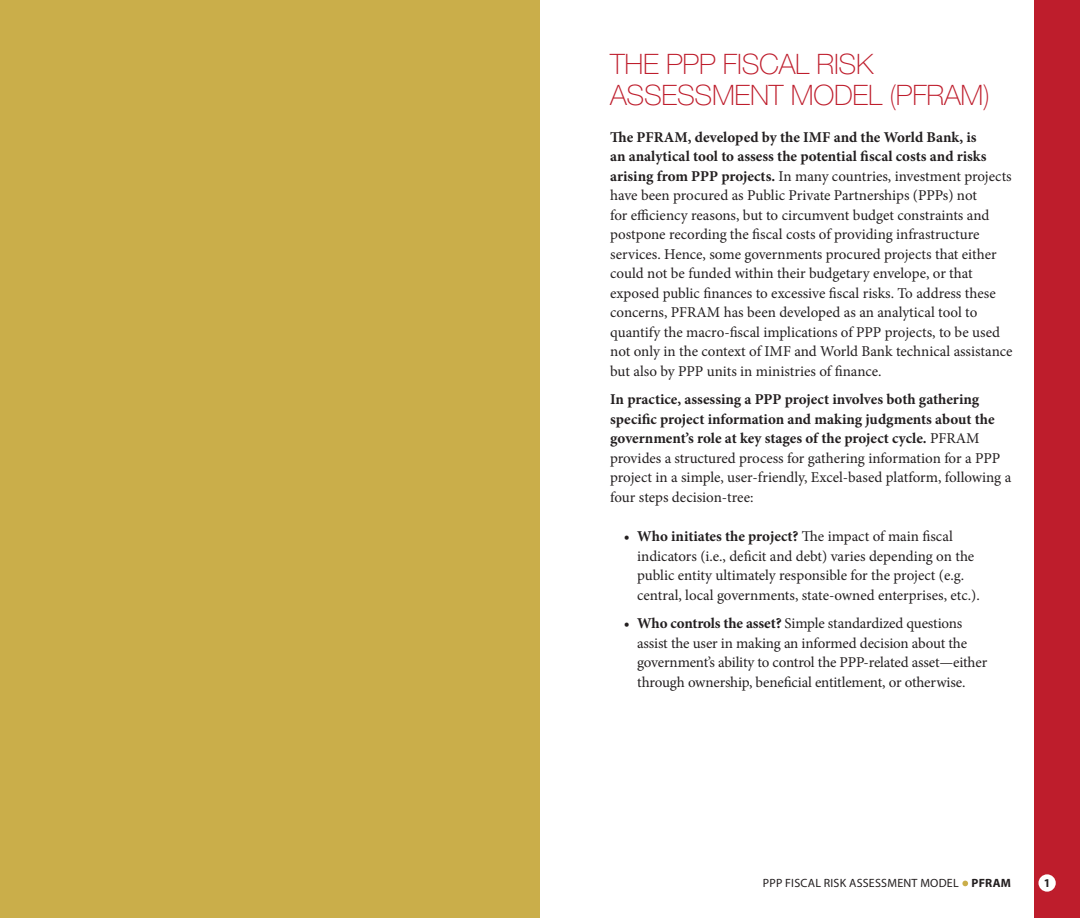
<style>
.page{position:relative;width:1080px;height:918px;background:#fff}
.page>*{position:absolute;margin:0;border:0;box-sizing:border-box;transform-origin:0 0}
.t1{font:100 28.2px/31.2px "Helvetica Neue LT Std";letter-spacing:-.01em;color:#be1d2c}
._1st_para{font:15px/19.5px "Minion Pro";letter-spacing:-.005em;color:#231f20}
._1st_para-2{font:700 15px/19.5px "Minion Pro";color:#231f20}
.t2{font:12px "Myriad Pro";letter-spacing:.02em;color:#231f20}
.t3{font:700 12px "Myriad Pro";color:#231f20}
.s1{font-weight:700}
.s2{font-weight:400}
</style>
<div class="page">
<div style="left:1034px;top:0;width:46px;height:918px;background:#be1d2c"></div>
<div style="left:1038px;top:874px;width:18px;height:18px;background:#fff;border-radius:50%"></div>
<svg style="left:962px;top:881px;width:6px;height:5px"></svg>
<div style="left:0;top:0;width:540px;height:918px;background:#caae4a"></div>
<p class="t1" style="left:610px;top:48px;width:381px">THE PPP FISCAL RISK<br>ASSESSMENT MODEL (PFRAM)</p>
<p class="_1st_para" style="left:610px;top:127px;width:404px"><span class="s1">The PFRAM, developed by the IMF and the World Bank, is<br>an analytical tool to assess the potential fiscal costs and risks arising from PPP projects.</span> In many countries, investment projects have been procured as Public Private Partnerships (PPPs) not<br>for efficiency reasons, but to circumvent budget constraints and postpone recording the fiscal costs of providing infrastructure services. Hence, some governments procured projects that either could not be funded within their budgetary envelope, or that exposed public finances to excessive fiscal risks. To address these concerns, PFRAM has been developed as an analytical tool to quantify the macro-fiscal implications of PPP projects, to be used not only in the context of IMF and World Bank technical assistance but also by PPP units in ministries of finance.</p>
<p class="_1st_para-2" style="left:610px;top:389px;width:403px">In practice, assessing a PPP project involves both gathering specific project information and making judgments about the government’s role at key stages of the project cycle. <span class="s2">PFRAM provides a structured process for gathering information for a PPP project in a simple, user-friendly, Excel-based platform, following a four steps decision-tree:</span></p>
<p class="_1st_para" style="left:637px;top:527px;width:344px;text-indent:-14px"><span class="s1">• Who initiates the project?</span> The impact of main fiscal indicators (i.e., deficit and debt) varies depending on the public entity ultimately responsible for the project (e.g. central, local governments, state-owned enterprises, etc.).</p>
<p class="_1st_para" style="left:637px;top:614px;width:352px;text-indent:-14px"><span class="s1">• Who controls the asset?</span> Simple standardized questions assist the user in making an informed decision about the government’s ability to control the PPP-related asset—either through ownership, beneficial entitlement, or otherwise.</p>
<p class="t2" style="left:763px;top:876px;width:250px">PPP FISCAL RISK ASSESSMENT MODEL <span class="s1">PFRAM</span></p>
<p class="t3" style="left:1044px;top:876px;width:8px">1</p>
</div>
